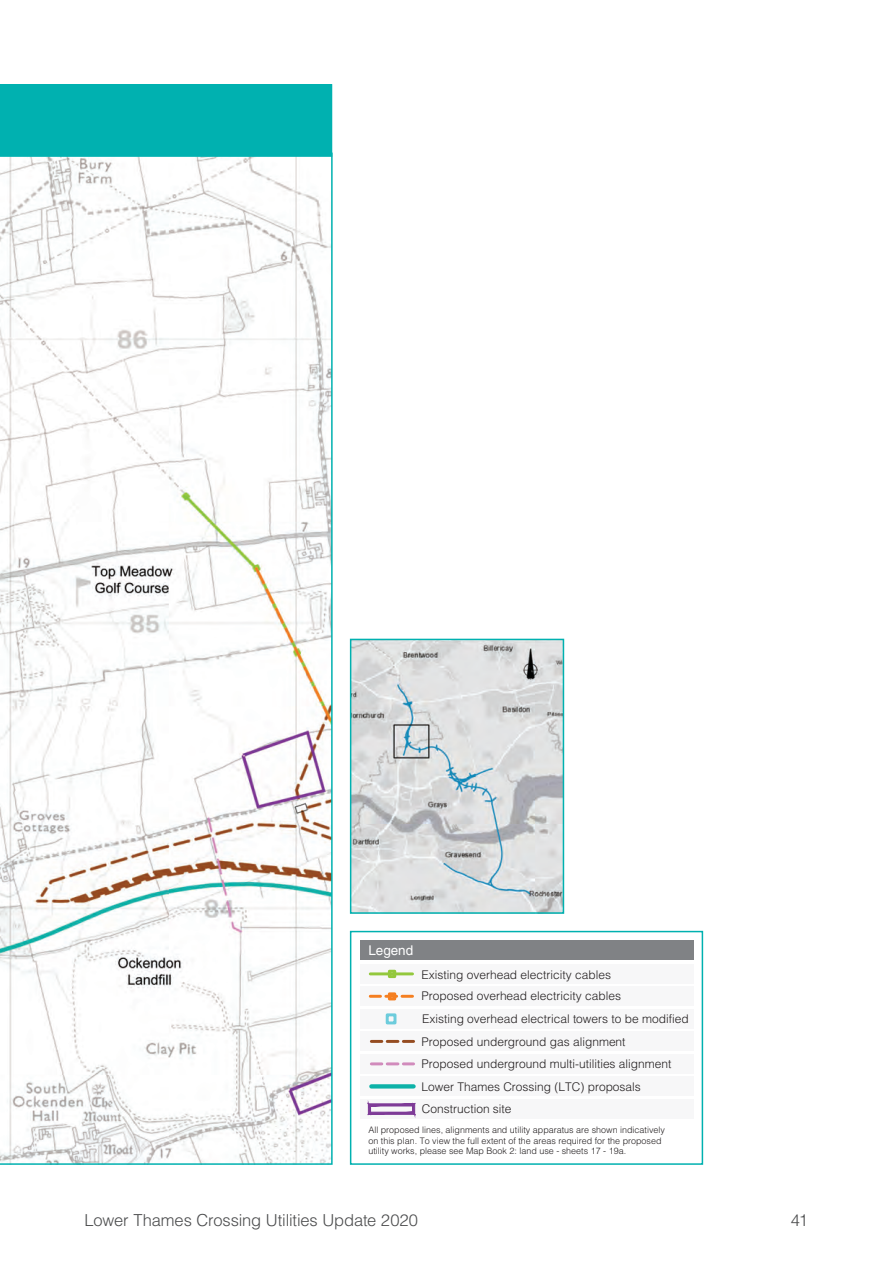
<style>
.page{position:relative;width:893px;height:1263px;background:#fff}
.page>*{position:absolute;margin:0;border:0;box-sizing:border-box;transform-origin:0 0}
.t1{font:300 16.5px "Helvetica LT Std";letter-spacing:-.01em;color:#4b4c4d}
.t2{font:13.5px "Helvetica LT";color:#fff}
.t3{font:300 12px/22.6px "Helvetica LT Std";color:#231f20}
.t4{font:300 9px/10.8px "Helvetica LT Std";color:#231f20}
</style>
<div class="page">
<svg style="left:0;top:157px;width:332px;height:1007px"></svg>
<div style="left:0;top:84px;width:332px;height:73px;background:#00b1b0"></div>
<img style="left:353px;top:641px;width:208px;height:270px">
<div style="left:350px;top:638px;width:214px;height:276px;border:2px solid #00b1b0"></div>
<div style="left:360px;top:964px;width:333px;height:19px;background:#f7f7f8"></div>
<div style="left:360px;top:940px;width:333px;height:19px;background:#808285"></div>
<div style="left:360px;top:987px;width:333px;height:19px;background:#f7f7f8"></div>
<div style="left:360px;top:1009px;width:333px;height:19px;background:#f7f7f8"></div>
<div style="left:360px;top:1032px;width:333px;height:19px;background:#f7f7f8"></div>
<div style="left:360px;top:1054px;width:333px;height:19px;background:#f7f7f8"></div>
<div style="left:360px;top:1077px;width:333px;height:19px;background:#f7f7f8"></div>
<div style="left:360px;top:1099px;width:333px;height:19px;background:#f7f7f8"></div>
<svg style="left:387px;top:1040px;width:26px;height:3px"></svg>
<svg style="left:371px;top:1040px;width:10px;height:3px"></svg>
<svg style="left:387px;top:1062px;width:26px;height:3px"></svg>
<svg style="left:371px;top:1062px;width:10px;height:3px"></svg>
<div style="left:388px;top:969px;width:8px;height:9px;border:3px solid #93c83d"></div>
<div style="left:388px;top:992px;width:8px;height:8px;border:3px solid #f57f21"></div>
<svg style="left:371px;top:1084px;width:42px;height:4px"></svg>
<hr style="left:370px;top:972px;width:42px;height:3px;background:#93c83d">
<svg style="left:402px;top:995px;width:10px;height:2px"></svg>
<svg style="left:386px;top:995px;width:10px;height:2px"></svg>
<svg style="left:370px;top:995px;width:10px;height:2px"></svg>
<svg style="left:368px;top:1103px;width:46px;height:12px"></svg>
<div style="left:385px;top:1013px;width:11px;height:11px;border:3px solid #6dccdc"></div>
<div style="left:350px;top:931px;width:352px;height:233px;border:2px solid #00b1b0"></div>
<p class="t2" style="left:368px;top:942px;width:46px">Legend</p>
<p class="t3" style="left:421px;top:964px;width:191px">Existing overhead electricity cables</p>
<p class="t3" style="left:421px;top:985px;width:268px">Proposed overhead electricity cables<br>Existing overhead electrical towers to be modified Proposed underground gas alignment<br>Proposed underground multi-utilities alignment Lower Thames Crossing (LTC) proposals Construction site</p>
<p class="t4" style="left:368px;top:1125px;width:298px">All proposed lines, alignments and utility apparatus are shown indicatively on this plan. To view the full extent of the areas required for the proposed utility works, please see Map Book 2: land use - sheets 17 - 19a.</p>
<h1 class="t1" style="left:84px;top:1214px;width:335px">Lower Thames Crossing Utilities Update 2020</h1>
<h1 class="t1" style="left:790px;top:1214px;width:19px">41</h1>
</div>
